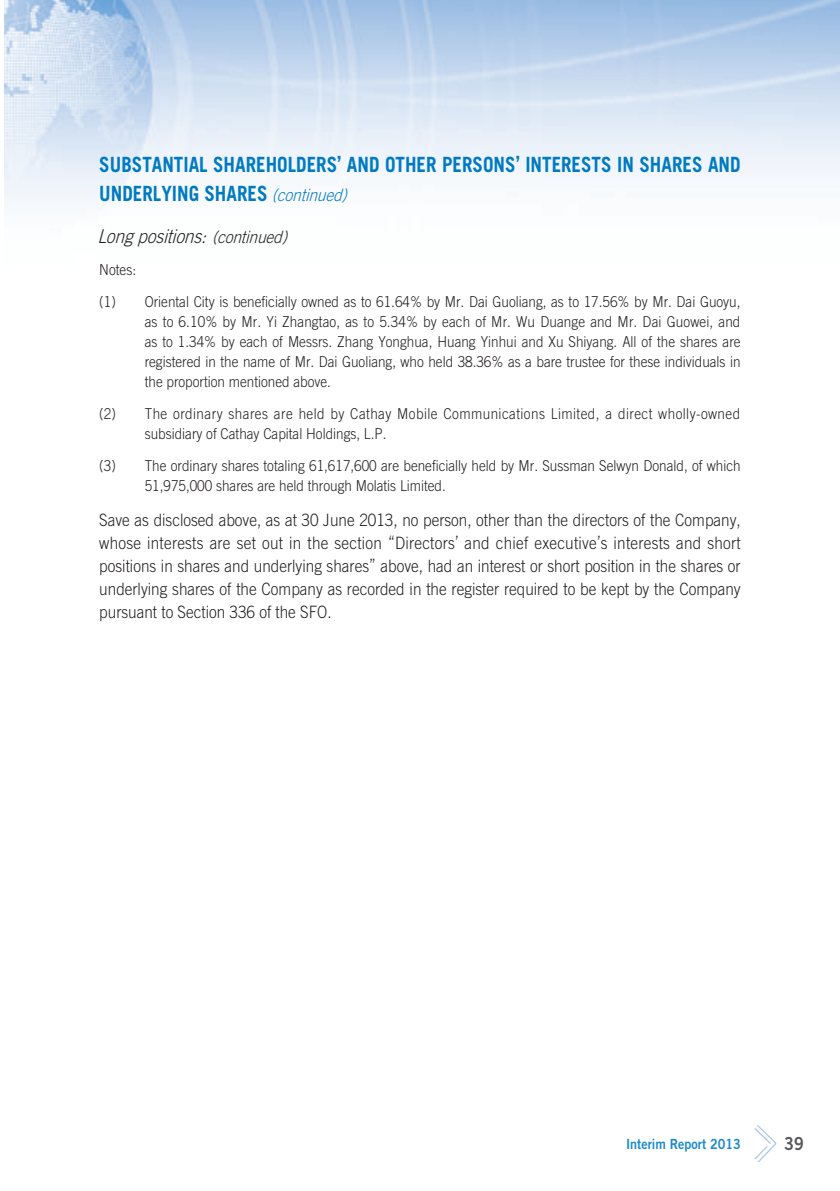
<style>
.page{position:relative;width:840px;height:1191px;background:#fff}
.page>*{position:absolute;margin:0;border:0;box-sizing:border-box;transform-origin:0 0}
.大標題{font:700 21px/29px "Trade Gothic LT Std";color:#007ac2;scale:.9 1}
._5__副副標題{font:italic 300 19px "Trade Gothic LT Std";color:#231f20;scale:.9 1}
.t1{font:18px "Trade Gothic LT Std Bd 2";color:#57585a;scale:.9 1}
._1__內文{font:300 17px/23px "Trade Gothic LT Std";color:#231f20;text-align:justify;scale:.9 1}
._2__附註內文{font:300 15px/20px "Trade Gothic LT Std";color:#231f20;text-align:justify;scale:.9 1}
._2__附註內文-2{font:300 15px/20px "Trade Gothic LT Std";letter-spacing:.03em;color:#231f20;scale:.9 1}
.t2{font:14px "Trade Gothic LT Std Bd 2";color:#1c8acb;scale:.9 1}
.s1{font-weight:300;font-style:italic;font-size:17px}
.s2{font-size:17px}
</style>
<div class="page">
<svg style="left:754px;top:1125px;width:22px;height:37px"></svg>
<img style="left:5px;top:0;width:834px;height:206px">
<p class="大標題" style="left:99px;top:150px;width:713px">SUBSTANTIAL SHAREHOLDERS’ AND OTHER PERSONS’ INTERESTS IN SHARES AND<br>UNDERLYING SHARES <span class="s1">(continued)</span></p>
<p class="_5__副副標題" style="left:97px;top:225px;width:218px">Long positions: <span class="s2">(continued)</span></p>
<p class="_2__附註內文" style="left:99px;top:259px;width:42px">Notes:</p>
<p class="_2__附註內文" style="left:145px;top:291px;width:663px;text-indent:-45px">(1) Oriental City is beneficially owned as to 61.64% by Mr. Dai Guoliang, as to 17.56% by Mr. Dai Guoyu, as to 6.10% by Mr. Yi Zhangtao, as to 5.34% by each of Mr. Wu Duange and Mr. Dai Guowei, and as to 1.34% by each of Messrs. Zhang Yonghua, Huang Yinhui and Xu Shiyang. All of the shares are registered in the name of Mr. Dai Guoliang, who held 38.36% as a bare trustee for these individuals in the proportion mentioned above.</p>
<p class="_2__附註內文-2" style="left:145px;top:403px;width:662px;text-indent:-45px">(2) The ordinary shares are held by Cathay Mobile Communications Limited, a direct wholly-owned subsidiary of Cathay Capital Holdings, L.P.</p>
<p class="_2__附註內文" style="left:145px;top:455px;width:663px;text-indent:-45px">(3) The ordinary shares totaling 61,617,600 are beneficially held by Mr. Sussman Selwyn Donald, of which<br>51,975,000 shares are held through Molatis Limited.</p>
<p class="_1__內文" style="left:99px;top:508px;width:713px">Save as disclosed above, as at 30 June 2013, no person, other than the directors of the Company, whose interests are set out in the section “Directors’ and chief executive’s interests and short positions in shares and underlying shares” above, had an interest or short position in the shares or underlying shares of the Company as recorded in the register required to be kept by the Company pursuant to Section 336 of the SFO.</p>
<p class="t2" style="left:625px;top:1135px;width:129px">Interim Report 2013</p>
<p class="t1" style="left:783px;top:1132px;width:23px">39</p>
</div>
